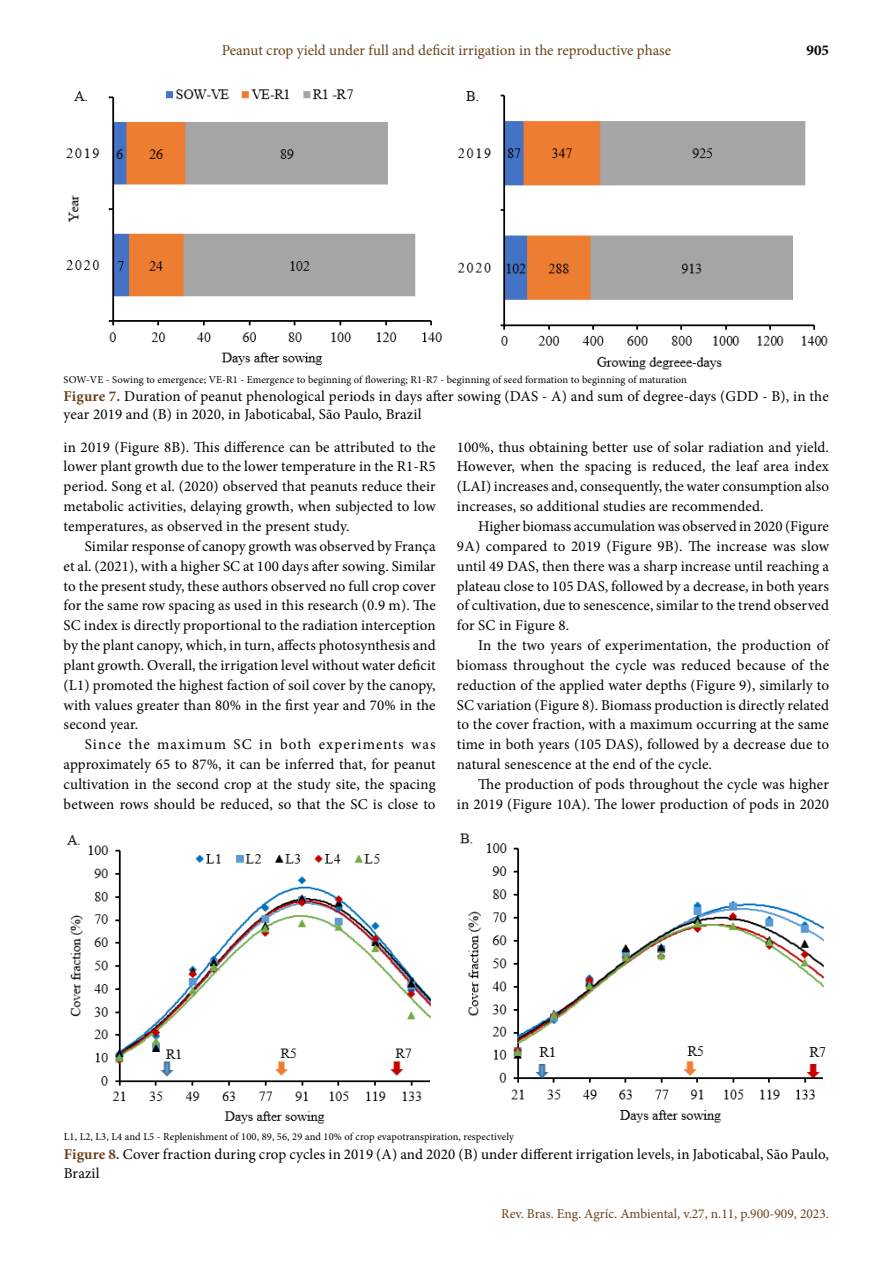
<style>
.page{position:relative;width:893px;height:1263px;background:#fff}
.page>*{position:absolute;margin:0;border:0;box-sizing:border-box;transform-origin:0 0}
.t1{font:15px/19.8px "Minion Pro";letter-spacing:.01em;color:#000;text-align:justify}
.t2{font:15px "Minion Pro";color:#6c4119}
.t3{font:700 15px "Minion Pro";color:#000}
.t4{font:13.5px "Minion Pro";color:#6c4119}
.t5{font:10.5px "Minion Pro";letter-spacing:.01em;color:#000}
.s1{font-weight:700;color:#6c4119}
</style>
<div class="page">
<img style="left:66px;top:89px;width:762px;height:281px">
<img style="left:66px;top:835px;width:365px;height:289px">
<img style="left:460px;top:833px;width:366px;height:290px">
<p class="t2" style="left:222px;top:40px;width:451px">Peanut crop yield under full and deficit irrigation in the reproductive phase</p>
<p class="t3" style="left:806px;top:40px;width:24px">905</p>
<p class="t5" style="left:64px;top:373px;width:625px">SOW-VE - Sowing to emergence; VE-R1 - Emergence to beginning of flowering; R1-R7 - beginning of seed formation to beginning of maturation</p>
<p class="t1" style="left:64px;top:387px;width:767px;line-height:18.8px"><span class="s1">Figure 7.</span> Duration of peanut phenological periods in days after sowing (DAS - A) and sum of degree-days (GDD - B), in the year 2019 and (B) in 2020, in Jaboticabal, São Paulo, Brazil</p>
<p class="t1" style="left:64px;top:437px;width:374px">in 2019 (Figure 8B). This difference can be attributed to the lower plant growth due to the lower temperature in the R1-R5 period. Song et al. (2020) observed that peanuts reduce their metabolic activities, delaying growth, when subjected to low temperatures, as observed in the present study.</p>
<p class="t1" style="left:64px;top:536px;width:374px;text-indent:21px">Similar response of canopy growth was observed by França et al. (2021), with a higher SC at 100 days after sowing. Similar to the present study, these authors observed no full crop cover for the same row spacing as used in this research (0.9 m). The SC index is directly proportional to the radiation interception by the plant canopy, which, in turn, affects photosynthesis and plant growth. Overall, the irrigation level without water deficit (L1) promoted the highest faction of soil cover by the canopy, with values greater than 80% in the first year and 70% in the second year.</p>
<p class="t1" style="left:64px;top:735px;width:374px;text-indent:21px">Since the maximum SC in both experiments was approximately 65 to 87%, it can be inferred that, for peanut cultivation in the second crop at the study site, the spacing between rows should be reduced, so that the SC is close to</p>
<p class="t1" style="left:457px;top:437px;width:374px">100%, thus obtaining better use of solar radiation and yield.<br>However, when the spacing is reduced, the leaf area index (LAI) increases and, consequently, the water consumption also increases, so additional studies are recommended.</p>
<p class="t1" style="left:457px;top:516px;width:374px;text-indent:21px">Higher biomass accumulation was observed in 2020 (Figure 9A) compared to 2019 (Figure 9B). The increase was slow until 49 DAS, then there was a sharp increase until reaching a plateau close to 105 DAS, followed by a decrease, in both years of cultivation, due to senescence, similar to the trend observed for SC in Figure 8.</p>
<p class="t1" style="left:457px;top:635px;width:374px;text-indent:21px">In the two years of experimentation, the production of biomass throughout the cycle was reduced because of the reduction of the applied water depths (Figure 9), similarly to SC variation (Figure 8). Biomass production is directly related to the cover fraction, with a maximum occurring at the same time in both years (105 DAS), followed by a decrease due to natural senescence at the end of the cycle.</p>
<p class="t1" style="left:457px;top:774px;width:374px;text-align:right">The production of pods throughout the cycle was higher<br>in 2019 (Figure 10A). The lower production of pods in 2020</p>
<p class="t5" style="left:64px;top:1130px;width:452px">L1, L2, L3, L4 and L5 - Replenishment of 100, 89, 56, 29 and 10% of crop evapotranspiration, respectively</p>
<p class="t1" style="left:64px;top:1145px;width:767px;line-height:18.8px"><span class="s1">Figure 8.</span> Cover fraction during crop cycles in 2019 (A) and 2020 (B) under different irrigation levels, in Jaboticabal, São Paulo,<br>Brazil</p>
<p class="t4" style="left:501px;top:1204px;width:329px">Rev. Bras. Eng. Agríc. Ambiental, v.27, n.11, p.900-909, 2023.</p>
</div>
